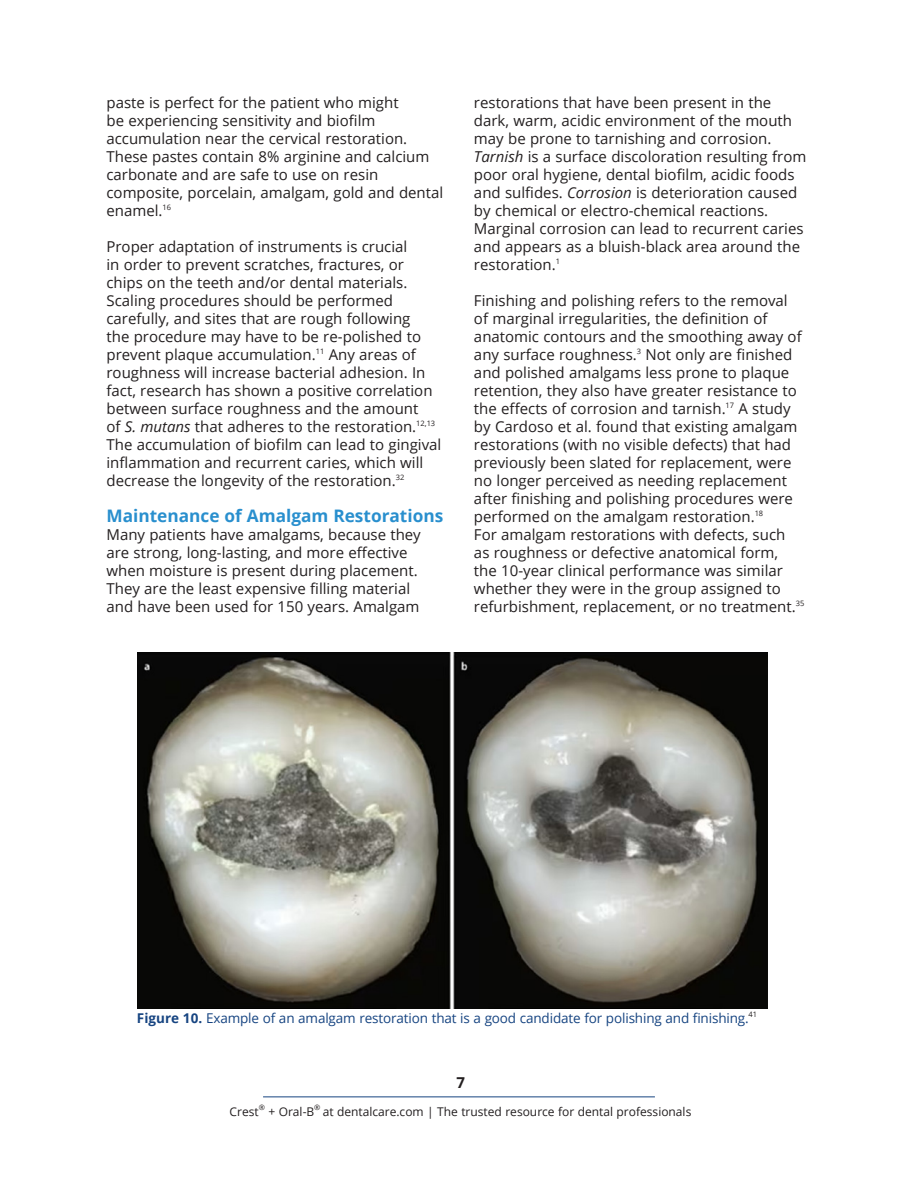
<style>
.page{position:relative;width:918px;height:1188px;background:#fff}
.page>*{position:absolute;margin:0;border:0;box-sizing:border-box;transform-origin:0 0}
.Main_Body{font:700 17.25px "Open Sans";color:#298fce}
.Main_Body-2{font:15px/18px "Open Sans";color:#231f20}
.t1{font:700 15px "Open Sans";color:#231f20}
.Figure{font:13.5px "Open Sans";letter-spacing:-.01em;color:#164481}
.t2{font:12px "Open Sans";color:#231f20}
.t3{font:7.5px "Open Sans";color:#231f20}
.s1{font-style:italic}
.s2{font-weight:700}
</style>
<div class="page">
<hr style="left:263px;top:1096px;width:392px;height:1px;background:#164481">
<img style="left:137px;top:652px;width:631px;height:357px">
<p class="Main_Body-2" style="left:106px;top:93px;width:338px">paste is perfect for the patient who might<br>be experiencing sensitivity and biofilm accumulation near the cervical restoration.<br>These pastes contain 8% arginine and calcium carbonate and are safe to use on resin composite, porcelain, amalgam, gold and dental enamel.<sup>16</sup></p>
<p class="Main_Body-2" style="left:106px;top:237px;width:336px">Proper adaptation of instruments is crucial<br>in order to prevent scratches, fractures, or chips on the teeth and/or dental materials.<br>Scaling procedures should be performed carefully, and sites that are rough following<br>the procedure may have to be re-polished to prevent plaque accumulation.<sup>11</sup> Any areas of roughness will increase bacterial adhesion. In fact, research has shown a positive correlation between surface roughness and the amount<br>of <span class="s1">S. mutans</span> that adheres to the restoration.<sup>12,13<br></sup>The accumulation of biofilm can lead to gingival inflammation and recurrent caries, which will decrease the longevity of the restoration.<sup>32</sup></p>
<p class="Main_Body" style="left:106px;top:504px;width:338px">Maintenance of Amalgam Restorations</p>
<p class="Main_Body-2" style="left:106px;top:525px;width:316px">Many patients have amalgams, because they are strong, long-lasting, and more effective when moisture is present during placement.<br>They are the least expensive filling material and have been used for 150 years. Amalgam</p>
<p class="Main_Body-2" style="left:474px;top:93px;width:334px">restorations that have been present in the dark, warm, acidic environment of the mouth may be prone to tarnishing and corrosion.<br><span class="s1">Tarnish</span> is a surface discoloration resulting from poor oral hygiene, dental biofilm, acidic foods and sulfides. <span class="s1">Corrosion</span> is deterioration caused by chemical or electro-chemical reactions.<br>Marginal corrosion can lead to recurrent caries and appears as a bluish-black area around the restoration.<sup>1</sup></p>
<p class="Main_Body-2" style="left:474px;top:291px;width:332px">Finishing and polishing refers to the removal of marginal irregularities, the definition of anatomic contours and the smoothing away of any surface roughness.<sup>3</sup> Not only are finished and polished amalgams less prone to plaque retention, they also have greater resistance to the effects of corrosion and tarnish.<sup>17</sup> A study by Cardoso et al. found that existing amalgam restorations (with no visible defects) that had previously been slated for replacement, were no longer perceived as needing replacement after finishing and polishing procedures were performed on the amalgam restoration.<sup>18<br></sup>For amalgam restorations with defects, such as roughness or defective anatomical form, the 10-year clinical performance was similar whether they were in the group assigned to refurbishment, replacement, or no treatment.<sup>35</sup></p>
<p class="Figure" style="left:137px;top:1008px;width:622px"><span class="s2">Figure 10.</span> Example of an amalgam restoration that is a good candidate for polishing and finishing.<sup>41</sup></p>
<p class="t1" style="left:456px;top:1072px;width:10px">7</p>
<p class="t2" style="left:230px;top:1103px;width:31px">Crest</p>
<p class="t3" style="left:259px;top:1102px;width:8px">®</p>
<p class="t2" style="left:268px;top:1103px;width:47px">+ Oral-B</p>
<p class="t3" style="left:314px;top:1102px;width:8px">®</p>
<p class="t2" style="left:323px;top:1103px;width:370px">at dentalcare.com | The trusted resource for dental professionals</p>
</div>
